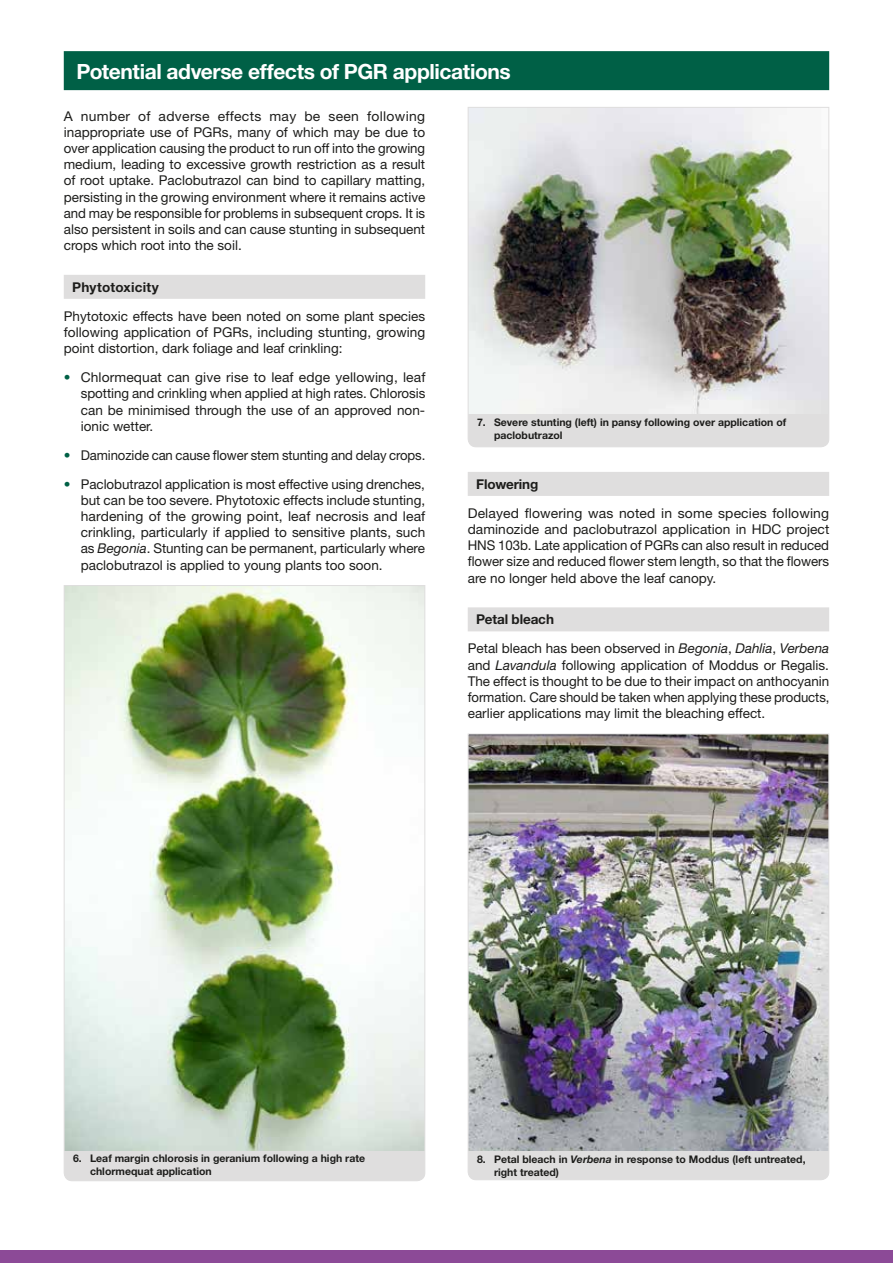
<style>
.page{position:relative;width:893px;height:1263px;background:#fff}
.page>*{position:absolute;margin:0;border:0;box-sizing:border-box;transform-origin:0 0}
.t1{font:700 21px "Helvetica Neue LT Std";letter-spacing:-.02em;color:#fff}
.t2{font:13.5px/16.2px "Helvetica Neue LT Std";color:#1d1d1b;text-align:justify}
.t3{font:700 13.5px "Helvetica Neue LT Std";letter-spacing:.005em;color:#1d1d1b}
.t4{font:700 10.5px/12.6px "Helvetica Neue LT Std";color:#1d1d1b}
.s1{color:#006046}
.s2{font-style:italic}
.s3{font-weight:700}
</style>
<div class="page">
<div style="left:0;top:1250px;width:893px;height:13px;background:#8c4a97"></div>
<div style="left:64px;top:51px;width:765px;height:39px;background:#006046"></div>
<div style="left:64px;top:275px;width:361px;height:24px;background:#dfdede"></div>
<img style="left:63px;top:585px;width:363px;height:596px">
<div style="left:468px;top:472px;width:361px;height:24px;background:#dfdede"></div>
<div style="left:468px;top:607px;width:361px;height:24px;background:#dfdede"></div>
<img style="left:467px;top:107px;width:363px;height:341px">
<img style="left:467px;top:733px;width:363px;height:447px">
<h1 class="t1" style="left:77px;top:58px;width:436px">Potential adverse effects of PGR applications</h1>
<p class="t2" style="left:64px;top:107px;width:363px">A number of adverse effects may be seen following inappropriate use of PGRs, many of which may be due to over application causing the product to run off into the growing medium, leading to excessive growth restriction as a result of root uptake. Paclobutrazol can bind to capillary matting, persisting in the growing environment where it remains active and may be responsible for problems in subsequent crops. It is also persistent in soils and can cause stunting in subsequent crops which root into the soil.</p>
<p class="t3" style="left:72px;top:279px;width:88px">Phytotoxicity</p>
<p class="t2" style="left:64px;top:308px;width:363px">Phytotoxic effects have been noted on some plant species following application of PGRs, including stunting, growing point distortion, dark foliage and leaf crinkling:</p>
<p class="t2" style="left:81px;top:369px;width:346px;text-indent:-17px"><span class="s1">•</span> Chlormequat can give rise to leaf edge yellowing, leaf spotting and crinkling when applied at high rates. Chlorosis can be minimised through the use of an approved non&shy;ionic wetter.</p>
<p class="t2" style="left:64px;top:447px;width:363px"><span class="s1">•</span> Daminozide can cause flower stem stunting and delay crops.</p>
<p class="t2" style="left:81px;top:476px;width:346px;text-indent:-17px"><span class="s1">•</span> Paclobutrazol application is most effective using drenches, but can be too severe. Phytotoxic effects include stunting, hardening of the growing point, leaf necrosis and leaf crinkling, particularly if applied to sensitive plants, such as <span class="s2">Begonia</span>. Stunting can be permanent, particularly where paclobutrazol is applied to young plants too soon.</p>
<p class="t4" style="left:494px;top:416px;width:294px;text-indent:-17px">7. Severe stunting (left) in pansy following over application of paclobutrazol</p>
<p class="t3" style="left:476px;top:476px;width:64px">Flowering</p>
<p class="t2" style="left:468px;top:505px;width:363px">Delayed flowering was noted in some species following daminozide and paclobutrazol application in HDC project HNS 103b. Late application of PGRs can also result in reduced flower size and reduced flower stem length, so that the flowers are no longer held above the leaf canopy.</p>
<p class="t2" style="left:468px;top:605px;width:363px;line-height:29px;text-indent:9px"><span class="s3">Petal bleach<br></span>Petal bleach has been observed in <span class="s2">Begonia</span>, <span class="s2">Dahlia</span>, <span class="s2">Verbena</span></p>
<p class="t2" style="left:468px;top:656px;width:363px">and <span class="s2">Lavandula</span> following application of Moddus or Regalis.<br>The effect is thought to be due to their impact on anthocyanin formation. Care should be taken when applying these products, earlier applications may limit the bleaching effect.</p>
<p class="t4" style="left:90px;top:1152px;width:277px;text-indent:-17px">6. Leaf margin chlorosis in geranium following a high rate chlormequat application</p>
<p class="t4" style="left:494px;top:1153px;width:313px;text-indent:-17px">8. Petal bleach in <span class="s2">Verbena</span> in response to Moddus (left untreated, right treated)</p>
</div>
